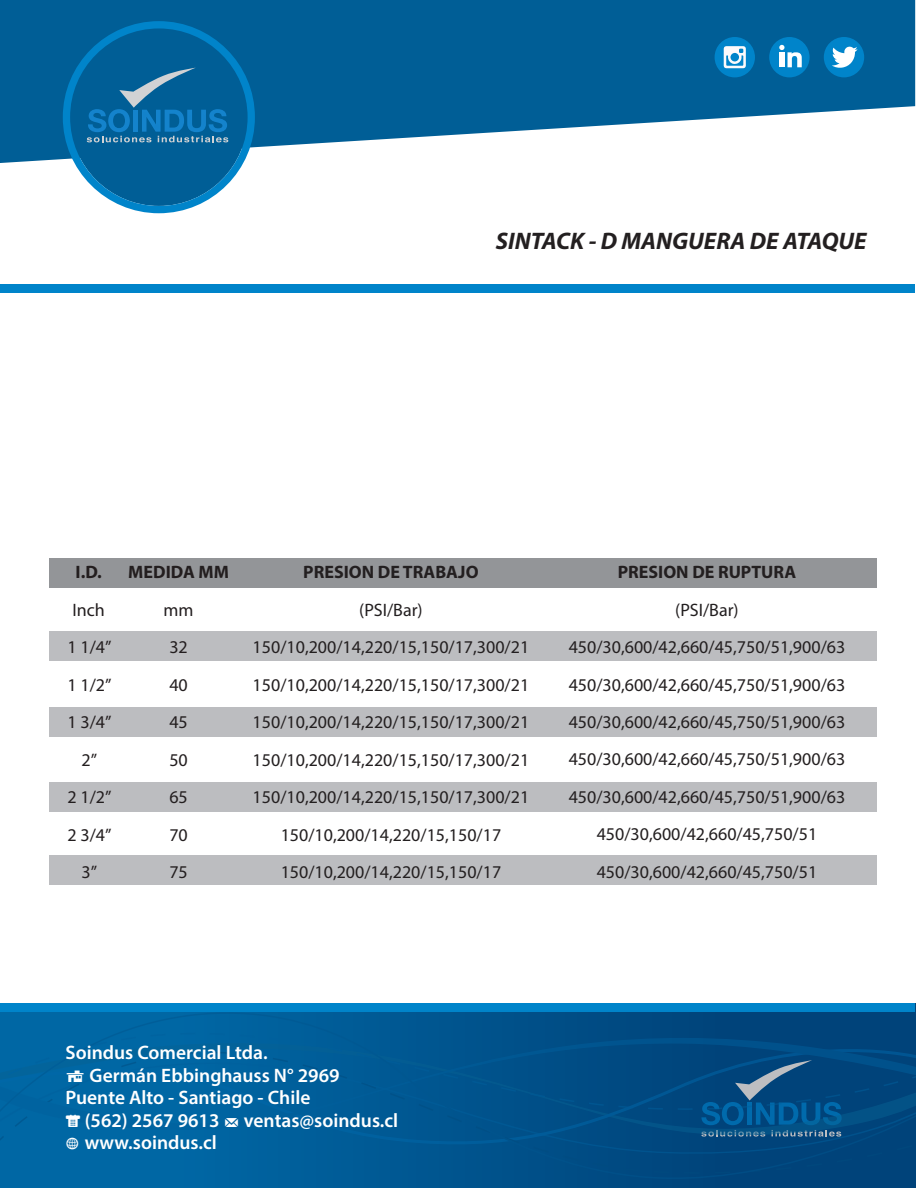
<style>
.page{position:relative;width:918px;height:1188px;background:#fff}
.page>*{position:absolute;margin:0;border:0;box-sizing:border-box;transform-origin:0 0}
.t1{font:italic 700 24px "Myriad Pro";color:#231f20}
.t2{font:600 19.5px/22.5px "Myriad Pro";color:#fff}
.t3{font:18px/37.5px "Myriad Pro";color:#231f20;text-align:center}
.t4{font:18px/37.5px "Myriad Pro";color:#231e1f;text-align:center}
.t5{font:700 18px "Myriad Pro";color:#231f20}
.t6{font:700 18px "Myriad Pro";color:#231e1f}
.s1{font-family:"Modern Pictograms";font-weight:400;font-size:18px}
</style>
<div class="page">
<div style="left:49px;top:856px;width:828px;height:29px;background:#bcbdc0"></div>
<div style="left:49px;top:782px;width:828px;height:29px;background:#bcbdc0"></div>
<div style="left:49px;top:707px;width:828px;height:30px;background:#bcbdc0"></div>
<div style="left:49px;top:631px;width:828px;height:30px;background:#bcbdc0"></div>
<div style="left:49px;top:559px;width:828px;height:29px;background:#939598"></div>
<div style="left:0;top:1003px;width:915px;height:185px;background:linear-gradient(to right,#006cab,#003d73)"></div>
<svg style="left:0;top:0;width:915px;height:163px;fill:#005e96"></svg>
<svg style="left:63px;top:21px;width:192px;height:192px;background:#1f77aa"></svg>
<div style="left:824px;top:37px;width:40px;height:40px;background:#0084ca;border-radius:50%"></div>
<svg style="left:832px;top:46px;width:26px;height:22px"></svg>
<div style="left:715px;top:37px;width:40px;height:40px;background:#0084ca;border-radius:50%"></div>
<svg style="left:724px;top:46px;width:22px;height:22px"></svg>
<div style="left:769px;top:37px;width:41px;height:40px;background:#0084ca;border-radius:50%"></div>
<svg style="left:779px;top:45px;width:23px;height:22px"></svg>
<svg style="left:0;top:1012px;width:915px;height:170px;background:#015690"></svg>
<div style="left:0;top:1003px;width:915px;height:9px;background:#0084ca"></div>
<div style="left:0;top:284px;width:915px;height:9px;background:#0084ca"></div>
<h1 class="t1" style="left:496px;top:225px;width:372px">SINTACK - D MANGUERA DE ATAQUE</h1>
<p class="t6" style="left:76px;top:560px;width:28px">I.D.</p>
<p class="t4" style="left:67px;top:591px;width:46px">Inch<br>1 1/4”<br>1 1/2”<br>1 3/4”<br>2”<br>2 1/2”<br>2 3/4”<br>3”</p>
<p class="t6" style="left:128px;top:560px;width:102px">MEDIDA MM</p>
<p class="t4" style="left:164px;top:591px;width:32px">mm<br>32<br>40<br>45<br>50<br>65<br>70<br>75</p>
<p class="t5" style="left:303px;top:560px;width:177px">PRESION DE TRABAJO</p>
<p class="t3" style="left:253px;top:591px;width:278px">(PSI/Bar)<br>150/10,200/14,220/15,150/17,300/21<br>150/10,200/14,220/15,150/17,300/21<br>150/10,200/14,220/15,150/17,300/21<br>150/10,200/14,220/15,150/17,300/21<br>150/10,200/14,220/15,150/17,300/21<br>150/10,200/14,220/15,150/17<br>150/10,200/14,220/15,150/17</p>
<p class="t5" style="left:618px;top:560px;width:180px">PRESION DE RUPTURA</p>
<p class="t3" style="left:569px;top:590px;width:278px">(PSI/Bar)<br>450/30,600/42,660/45,750/51,900/63<br>450/30,600/42,660/45,750/51,900/63<br>450/30,600/42,660/45,750/51,900/63<br>450/30,600/42,660/45,750/51,900/63<br>450/30,600/42,660/45,750/51,900/63<br>450/30,600/42,660/45,750/51<br>450/30,600/42,660/45,750/51</p>
<p class="t2" style="left:65px;top:1041px;width:334px">Soindus Comercial Ltda.<br><span class="s1">P</span> Germán Ebbinghauss N° 2969<br>Puente Alto - Santiago - Chile<br><span class="s1">C</span> (562) 2567 9613 <span class="s1">M</span> ventas@soindus.cl<br><span class="s1">W</span> www.soindus.cl</p>
</div>
